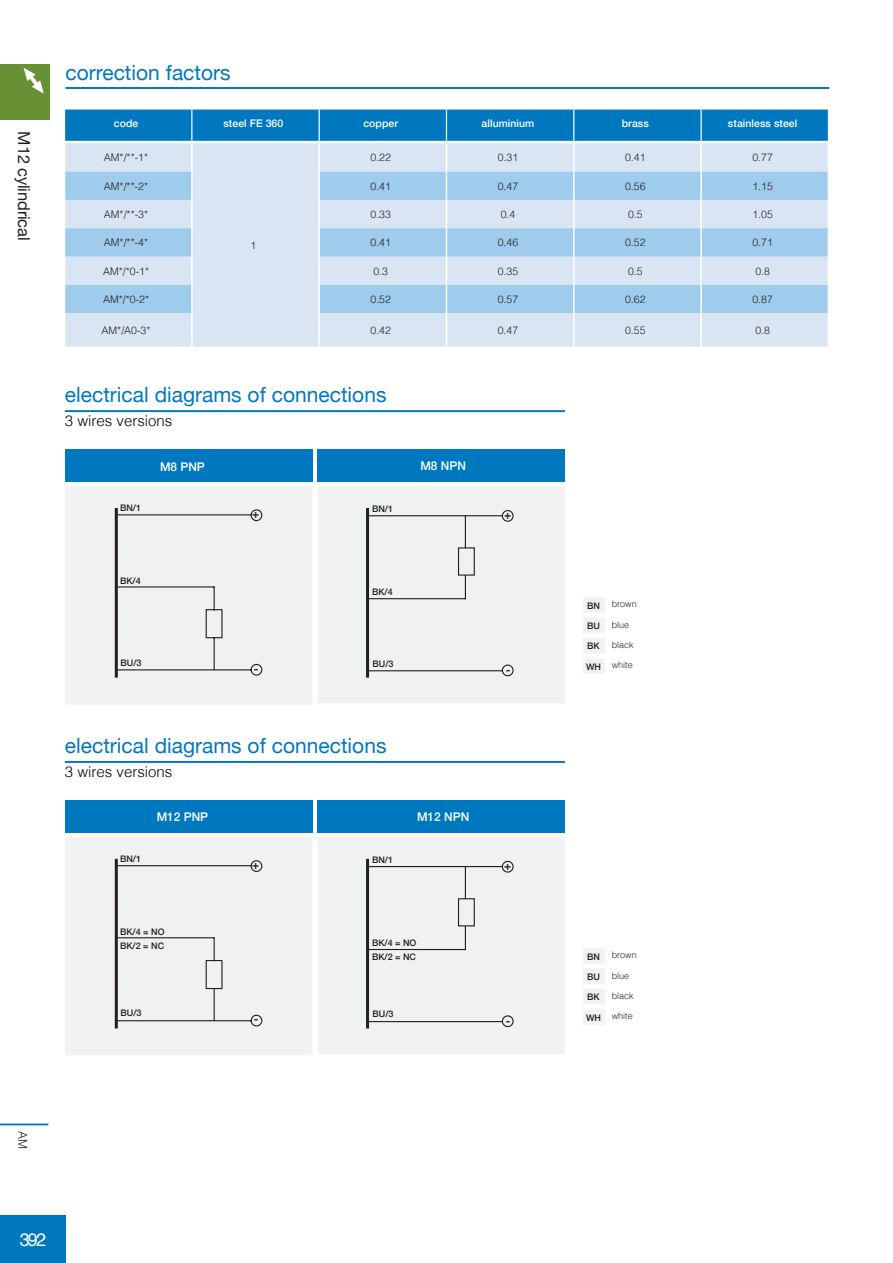
<style>
.page{position:relative;width:893px;height:1263px;background:#fff}
.page>*{position:absolute;margin:0;border:0;box-sizing:border-box;transform-origin:0 0}
.t1{font:21px "Helvetica Neue";color:#0078c0}
.t2{font:18px "Helvetica";color:#fff}
.t3{font:16.5px "Helvetica Neue";letter-spacing:-.01em;color:#231f20}
.t4{font:300 15px "Helvetica";color:#040503}
.t5{font:500 12px "Helvetica Neue";color:#fff}
.t6{font:500 12px "Helvetica Neue";color:#231f20}
.t7{font:300 12px "Helvetica";color:#231f20}
.t8{font:300 10.5px "Helvetica";color:#231f20}
.t9{font:500 10.5px "Helvetica Neue";letter-spacing:.005em;color:#fff}
.t10{font:500 9px "Helvetica Neue";color:#231f20}
.t11{font:300 9px "Helvetica";color:#231f20}
</style>
<div class="page">
<hr style="left:65px;top:87px;width:764px;height:2px;background:#0078c0">
<div style="left:317px;top:450px;width:248px;height:32px;background:#0078c0"></div>
<div style="left:65px;top:450px;width:248px;height:32px;background:#0078c0"></div>
<hr style="left:65px;top:410px;width:500px;height:2px;background:#0078c0">
<div style="left:583px;top:658px;width:23px;height:16px;background:#f0f1f2"></div>
<div style="left:583px;top:638px;width:23px;height:16px;background:#f0f1f2"></div>
<div style="left:583px;top:617px;width:23px;height:16px;background:#f0f1f2"></div>
<div style="left:583px;top:597px;width:23px;height:16px;background:#f0f1f2"></div>
<div style="left:317px;top:486px;width:248px;height:218px;background:#f0f1f2"></div>
<div style="left:65px;top:486px;width:248px;height:219px;background:#f0f1f2"></div>
<hr style="left:115px;top:508px;width:3px;height:170px;background:#231f20">
<svg style="left:117px;top:509px;width:146px;height:167px"></svg>
<hr style="left:366px;top:508px;width:3px;height:170px;background:#231f20">
<svg style="left:366px;top:509px;width:148px;height:168px"></svg>
<div style="left:317px;top:800px;width:248px;height:33px;background:#0078c0"></div>
<div style="left:65px;top:800px;width:248px;height:33px;background:#0078c0"></div>
<hr style="left:65px;top:761px;width:500px;height:2px;background:#0078c0">
<div style="left:583px;top:1009px;width:23px;height:16px;background:#f0f1f2"></div>
<div style="left:583px;top:988px;width:23px;height:17px;background:#f0f1f2"></div>
<div style="left:583px;top:968px;width:23px;height:16px;background:#f0f1f2"></div>
<div style="left:583px;top:948px;width:23px;height:16px;background:#f0f1f2"></div>
<div style="left:317px;top:836px;width:248px;height:218px;background:#f0f1f2"></div>
<div style="left:65px;top:836px;width:248px;height:220px;background:#f0f1f2"></div>
<hr style="left:115px;top:859px;width:3px;height:169px;background:#231f20">
<svg style="left:117px;top:860px;width:146px;height:167px"></svg>
<hr style="left:366px;top:859px;width:3px;height:169px;background:#231f20">
<svg style="left:366px;top:860px;width:148px;height:168px"></svg>
<div style="left:65px;top:313px;width:763px;height:34px;background:#dae5f4"></div>
<svg style="left:64px;top:108px;width:765px;height:205px;background:#a6cce9"></svg>
<hr style="left:191px;top:313px;width:2px;height:34px;background:#fff">
<hr style="left:318px;top:313px;width:2px;height:34px;background:#fff">
<hr style="left:446px;top:313px;width:1px;height:34px;background:#fff">
<hr style="left:573px;top:313px;width:2px;height:34px;background:#fff">
<hr style="left:700px;top:313px;width:2px;height:34px;background:#fff">
<div style="left:0;top:1214px;width:66px;height:49px;background:#0078c0"></div>
<hr style="left:0;top:1123px;width:48px;height:2px;background:#0078c0">
<div style="left:0;top:64px;width:49px;height:55px;background:#689136"></div>
<svg style="left:24px;top:68px;width:20px;height:26px"></svg>
<p class="t3" style="left:36px;top:131px;width:110px;rotate:90deg">M12 cylindrical</p>
<p class="t1" style="left:65px;top:57px;width:167px">correction factors</p>
<p class="t9" style="left:114px;top:115px;width:26px">code</p>
<p class="t9" style="left:223px;top:115px;width:61px">steel FE 360</p>
<p class="t9" style="left:363px;top:115px;width:36px">copper</p>
<p class="t9" style="left:482px;top:115px;width:54px">alluminium</p>
<p class="t9" style="left:622px;top:115px;width:29px">brass</p>
<p class="t9" style="left:728px;top:115px;width:71px">stainless steel</p>
<p class="t8" style="left:104px;top:148px;width:46px">AM*/**-1*</p>
<p class="t8" style="left:370px;top:148px;width:22px">0.22</p>
<p class="t8" style="left:498px;top:148px;width:22px">0.31</p>
<p class="t8" style="left:625px;top:148px;width:22px">0.41</p>
<p class="t8" style="left:752px;top:148px;width:22px">0.77</p>
<p class="t8" style="left:104px;top:177px;width:46px">AM*/**-2*</p>
<p class="t8" style="left:370px;top:177px;width:22px">0.41</p>
<p class="t8" style="left:498px;top:177px;width:22px">0.47</p>
<p class="t8" style="left:625px;top:177px;width:22px">0.56</p>
<p class="t8" style="left:752px;top:177px;width:22px">1.15</p>
<p class="t8" style="left:104px;top:205px;width:46px">AM*/**-3*</p>
<p class="t8" style="left:370px;top:205px;width:22px">0.33</p>
<p class="t8" style="left:501px;top:205px;width:16px">0.4</p>
<p class="t8" style="left:628px;top:205px;width:16px">0.5</p>
<p class="t8" style="left:752px;top:205px;width:22px">1.05</p>
<p class="t8" style="left:104px;top:233px;width:46px">AM*/**-4*</p>
<p class="t8" style="left:370px;top:233px;width:22px">0.41</p>
<p class="t8" style="left:498px;top:233px;width:22px">0.46</p>
<p class="t8" style="left:625px;top:233px;width:22px">0.52</p>
<p class="t8" style="left:752px;top:233px;width:22px">0.71</p>
<p class="t8" style="left:103px;top:262px;width:48px">AM*/*0-1*</p>
<p class="t8" style="left:373px;top:262px;width:16px">0.3</p>
<p class="t8" style="left:498px;top:262px;width:22px">0.35</p>
<p class="t8" style="left:628px;top:262px;width:16px">0.5</p>
<p class="t8" style="left:755px;top:262px;width:16px">0.8</p>
<p class="t8" style="left:103px;top:290px;width:48px">AM*/*0-2*</p>
<p class="t8" style="left:370px;top:290px;width:22px">0.52</p>
<p class="t8" style="left:498px;top:290px;width:22px">0.57</p>
<p class="t8" style="left:625px;top:290px;width:22px">0.62</p>
<p class="t8" style="left:752px;top:290px;width:22px">0.87</p>
<p class="t8" style="left:102px;top:321px;width:51px">AM*/A0-3*</p>
<p class="t8" style="left:370px;top:321px;width:22px">0.42</p>
<p class="t8" style="left:498px;top:321px;width:22px">0.47</p>
<p class="t8" style="left:625px;top:321px;width:22px">0.55</p>
<p class="t8" style="left:755px;top:321px;width:16px">0.8</p>
<p class="t8" style="left:250px;top:236px;width:7px">1</p>
<p class="t1" style="left:65px;top:379px;width:323px">electrical diagrams of connections</p>
<p class="t4" style="left:65px;top:408px;width:109px">3 wires versions</p>
<p class="t10" style="left:120px;top:501px;width:23px">BN/1</p>
<p class="t5" style="left:160px;top:457px;width:46px">M8 PNP</p>
<p class="t5" style="left:420px;top:456px;width:47px">M8 NPN</p>
<p class="t6" style="left:252px;top:504px;width:9px">+</p>
<p class="t10" style="left:372px;top:502px;width:23px">BN/1</p>
<p class="t10" style="left:120px;top:573px;width:22px">BK/4</p>
<p class="t10" style="left:372px;top:585px;width:22px">BK/4</p>
<p class="t10" style="left:121px;top:655px;width:23px">BU/3</p>
<p class="t6" style="left:254px;top:659px;width:6px">-</p>
<p class="t10" style="left:372px;top:656px;width:23px">BU/3</p>
<p class="t1" style="left:65px;top:730px;width:323px">electrical diagrams of connections</p>
<p class="t4" style="left:65px;top:758px;width:109px">3 wires versions</p>
<p class="t10" style="left:120px;top:852px;width:23px">BN/1</p>
<p class="t5" style="left:157px;top:807px;width:53px">M12 PNP</p>
<p class="t5" style="left:417px;top:807px;width:54px">M12 NPN</p>
<p class="t6" style="left:252px;top:855px;width:9px">+</p>
<p class="t10" style="left:372px;top:853px;width:23px">BN/1</p>
<p class="t10" style="left:120px;top:924px;width:46px">BK/4 = NO</p>
<p class="t10" style="left:120px;top:939px;width:46px">BK/2 = NC</p>
<p class="t10" style="left:121px;top:1006px;width:23px">BU/3</p>
<p class="t6" style="left:254px;top:1009px;width:6px">-</p>
<p class="t10" style="left:372px;top:936px;width:46px">BK/4 = NO</p>
<p class="t10" style="left:372px;top:949px;width:46px">BK/2 = NC</p>
<p class="t10" style="left:372px;top:1007px;width:23px">BU/3</p>
<p class="t6" style="left:504px;top:505px;width:9px">+</p>
<p class="t6" style="left:506px;top:660px;width:6px">-</p>
<p class="t6" style="left:504px;top:856px;width:9px">+</p>
<p class="t6" style="left:506px;top:1010px;width:6px">-</p>
<p class="t10" style="left:587px;top:598px;width:14px">BN</p>
<p class="t11" style="left:612px;top:596px;width:27px">brown</p>
<p class="t10" style="left:587px;top:619px;width:14px">BU</p>
<p class="t11" style="left:612px;top:617px;width:19px">blue</p>
<p class="t10" style="left:587px;top:639px;width:14px">BK</p>
<p class="t11" style="left:612px;top:637px;width:24px">black</p>
<p class="t10" style="left:586px;top:659px;width:16px">WH</p>
<p class="t11" style="left:612px;top:657px;width:23px">white</p>
<p class="t10" style="left:587px;top:949px;width:14px">BN</p>
<p class="t11" style="left:612px;top:947px;width:27px">brown</p>
<p class="t10" style="left:587px;top:969px;width:14px">BU</p>
<p class="t11" style="left:612px;top:968px;width:19px">blue</p>
<p class="t10" style="left:587px;top:990px;width:14px">BK</p>
<p class="t11" style="left:612px;top:988px;width:24px">black</p>
<p class="t10" style="left:586px;top:1010px;width:16px">WH</p>
<p class="t11" style="left:612px;top:1008px;width:23px">white</p>
<p class="t7" style="left:33px;top:1131px;width:19px;rotate:90deg">AM</p>
<h2 class="t2" style="left:20px;top:1225px;width:28px">392</h2>
</div>
